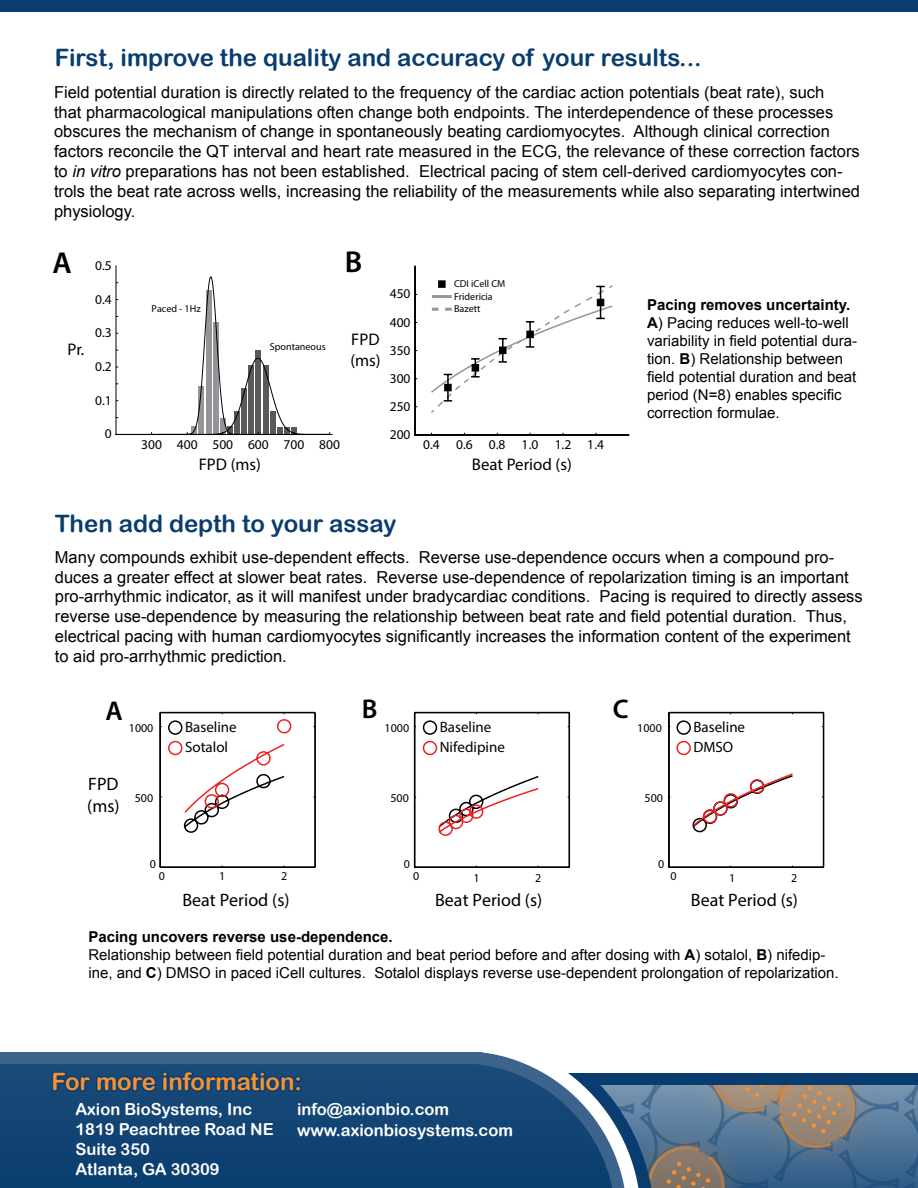
<style>
.page{position:relative;width:918px;height:1188px;background:#fff}
.page>*{position:absolute;margin:0;border:0;box-sizing:border-box;transform-origin:0 0}
.t1{font:600 30.3px "Myriad Pro";color:#000}
.t2{font:600 27.3px "Myriad Pro";color:#000}
.t3{font:600 27px "Myriad Pro";color:#000}
.t4{font:24px "Arial Rounded MT Bold";color:#093d6f}
.t5{font:24px "Arial Rounded MT Bold";color:#f49234}
.t6{font:18px/21.6px "Myriad Pro";color:#000}
.t7{font:16.8px/20.2px "Myriad Pro";color:#000}
.t8{font:16.5px/19.8px "Arial";color:#000}
.t9{font:16.5px/19.8px "Arial Rounded MT Bold";color:#fff}
.t10{font:15px/18px "Arial";color:#000}
.t11{font:15px/20.4px "Myriad Pro";color:#000}
.t12{font:13.5px "Myriad Pro";color:#000}
.t13{font:12px "Myriad Pro";color:#000}
.t14{font:10.05px/12.6px "Myriad Pro";color:#000}
.s1{font-style:italic}
.s2{font-weight:700}
</style>
<div class="page">
<hr style="left:415px;top:435px;width:214px;height:1px;background:#000">
<hr style="left:415px;top:266px;width:1px;height:169px;background:#000">
<svg style="left:431px;top:285px;width:182px;height:128px"></svg>
<div style="left:438px;top:280px;width:8px;height:8px;border:3px solid #000"></div>
<hr style="left:116px;top:266px;width:1px;height:169px;background:#000">
<svg style="left:115px;top:276px;width:218px;height:159px"></svg>
<div style="left:0;top:0;width:918px;height:12px;background:#093d6f"></div>
<div style="left:0;top:1064px;width:469px;height:124px;background:#114374"></div>
<svg style="left:49px;top:1069px;width:255px;height:26px;background:#104373"></svg>
<svg style="left:469px;top:1052px;width:449px;height:136px;background:#4c6a87"></svg>
<svg style="left:159px;top:711px;width:157px;height:157px"></svg>
<svg style="left:413px;top:711px;width:158px;height:157px"></svg>
<svg style="left:668px;top:711px;width:157px;height:157px"></svg>
<div style="left:168px;top:741px;width:15px;height:14px;border:2px solid #ed2124;border-radius:50%"></div>
<div style="left:168px;top:720px;width:15px;height:15px;border:2px solid #000;border-radius:50%"></div>
<div style="left:423px;top:741px;width:14px;height:14px;border:2px solid #ed2124;border-radius:50%"></div>
<div style="left:423px;top:720px;width:14px;height:15px;border:2px solid #000;border-radius:50%"></div>
<div style="left:676px;top:741px;width:15px;height:14px;border:2px solid #ed2124;border-radius:50%"></div>
<div style="left:676px;top:720px;width:15px;height:15px;border:2px solid #000;border-radius:50%"></div>
<div style="left:0;top:1052px;width:473px;height:12px;background:#3b638c"></div>
<div style="left:556px;top:935px;width:362px;height:138px;background:#fff"></div>
<div style="left:530px;top:1000px;width:186px;height:66px;background:#fff"></div>
<h3 class="t4" style="left:55px;top:43px;width:648px">First, improve the quality and accuracy of your results...</h3>
<p class="t8" style="left:54px;top:82px;width:808px">Field potential duration is directly related to the frequency of the cardiac action potentials (beat rate), such<br>that pharmacological manipulations often change both endpoints. The interdependence of these processes obscures the mechanism of change in spontaneously beating cardiomyocytes. Although clinical correction factors reconcile the QT interval and heart rate measured in the ECG, the relevance of these correction factors to <span class="s1">in vitro</span> preparations has not been established. Electrical pacing of stem cell-derived cardiomyocytes con&shy;trols the beat rate across wells, increasing the reliability of the measurements while also separating intertwined physiology.</p>
<h1 class="t1" style="left:52px;top:243px;width:21px">A</h1>
<p class="t7" style="left:67px;top:339px;width:18px">Pr.</p>
<p class="t12" style="left:95px;top:257px;width:18px">0.5</p>
<p class="t12" style="left:95px;top:291px;width:18px">0.4</p>
<p class="t12" style="left:95px;top:324px;width:18px">0.3</p>
<p class="t12" style="left:95px;top:358px;width:18px">0.2</p>
<p class="t12" style="left:95px;top:392px;width:18px">0.1</p>
<p class="t12" style="left:105px;top:426px;width:8px">0</p>
<p class="t14" style="left:152px;top:302px;width:51px">Paced - 1Hz</p>
<h1 class="t1" style="left:345px;top:242px;width:19px">B</h1>
<p class="t14" style="left:270px;top:340px;width:57px">Spontaneous</p>
<p class="t7" style="left:350px;top:329px;width:32px">FPD (ms)</p>
<p class="t12" style="left:141px;top:436px;width:200px">300 400 500 600 700 800</p>
<p class="t7" style="left:199px;top:454px;width:64px">FPD (ms)</p>
<p class="t12" style="left:390px;top:286px;width:22px">450</p>
<p class="t12" style="left:390px;top:314px;width:22px">400</p>
<p class="t12" style="left:390px;top:342px;width:22px">350</p>
<p class="t12" style="left:390px;top:370px;width:22px">300</p>
<p class="t12" style="left:390px;top:398px;width:22px">250</p>
<p class="t12" style="left:390px;top:426px;width:22px">200</p>
<p class="t14" style="left:454px;top:277px;width:53px">CDI iCell CM<br>Fridericia<br>Bazett</p>
<p class="t12" style="left:423px;top:436px;width:182px">0.40 .6 0.81 .0 1.21 .4</p>
<p class="t12" style="left:456px;top:436px;width:8px">0</p>
<p class="t12" style="left:522px;top:436px;width:8px">1</p>
<p class="t12" style="left:587px;top:436px;width:8px">1</p>
<p class="t7" style="left:472px;top:454px;width:101px">Beat Period (s)</p>
<h3 class="t4" style="left:55px;top:509px;width:343px">Then add depth to your assay</h3>
<p class="t10" style="left:647px;top:296px;width:212px"><span class="s2">Pacing removes uncertainty.<br>A</span>) Pacing reduces well-to-well variability in field potential dura&shy;tion. <span class="s2">B</span>) Relationship between field potential duration and beat period (N=8) enables specific correction formulae.</p>
<p class="t8" style="left:55px;top:547px;width:809px">Many compounds exhibit use-dependent effects. Reverse use-dependence occurs when a compound pro&shy;duces a greater effect at slower beat rates. Reverse use-dependence of repolarization timing is an important pro-arrhythmic indicator, as it will manifest under bradycardiac conditions. Pacing is required to directly assess reverse use-dependence by measuring the relationship between beat rate and field potential duration. Thus, electrical pacing with human cardiomyocytes significantly increases the information content of the experiment to aid pro-arrhythmic prediction.</p>
<h2 class="t2" style="left:106px;top:693px;width:19px">A</h2>
<h2 class="t2" style="left:362px;top:691px;width:17px">B</h2>
<h3 class="t3" style="left:613px;top:692px;width:17px">C</h3>
<p class="t11" style="left:185px;top:717px;width:53px">Baseline<br>Sotalol</p>
<p class="t11" style="left:440px;top:717px;width:67px">Baseline<br>Nifedipine</p>
<p class="t11" style="left:693px;top:717px;width:53px">Baseline<br>DMSO</p>
<p class="t13" style="left:129px;top:720px;width:26px">1000</p>
<p class="t13" style="left:385px;top:720px;width:26px">1000</p>
<p class="t13" style="left:637px;top:720px;width:26px">1000</p>
<p class="t6" style="left:87px;top:773px;width:34px">FPD (ms)</p>
<p class="t13" style="left:135px;top:790px;width:20px">500</p>
<p class="t13" style="left:150px;top:856px;width:8px">0</p>
<p class="t13" style="left:159px;top:869px;width:8px">0</p>
<p class="t13" style="left:219px;top:869px;width:8px">1</p>
<p class="t13" style="left:281px;top:869px;width:8px">2</p>
<p class="t6" style="left:183px;top:889px;width:109px">Beat Period (s)</p>
<p class="t13" style="left:390px;top:790px;width:20px">500</p>
<p class="t13" style="left:404px;top:856px;width:8px">0</p>
<p class="t13" style="left:413px;top:869px;width:8px">0</p>
<p class="t13" style="left:474px;top:870px;width:8px">1</p>
<p class="t13" style="left:535px;top:870px;width:8px">2</p>
<p class="t6" style="left:435px;top:889px;width:109px">Beat Period (s)</p>
<p class="t13" style="left:645px;top:790px;width:20px">500</p>
<p class="t13" style="left:658px;top:856px;width:8px">0</p>
<p class="t13" style="left:670px;top:869px;width:8px">0</p>
<p class="t13" style="left:729px;top:870px;width:8px">1</p>
<p class="t13" style="left:791px;top:870px;width:8px">2</p>
<p class="t6" style="left:691px;top:889px;width:109px">Beat Period (s)</p>
<p class="t10" style="left:88px;top:928px;width:752px"><span class="s2">Pacing uncovers reverse use-dependence.<br></span>Relationship between field potential duration and beat period before and after dosing with <span class="s2">A</span>) sotalol, <span class="s2">B</span>) nifedip&shy;ine, and <span class="s2">C</span>) DMSO in paced iCell cultures. Sotalol displays reverse use-dependent prolongation of repolarization.</p>
<h3 class="t5" style="left:51px;top:1068px;width:252px">For more information:</h3>
<p class="t9" style="left:75px;top:1099px;width:200px">Axion BioSystems, Inc<br>1819 Peachtree Road NE<br>Suite 350<br>Atlanta, GA 30309</p>
<p class="t9" style="left:297px;top:1098px;width:218px;line-height:21.6px">info@axionbio.com www.axionbiosystems.com</p>
</div>
